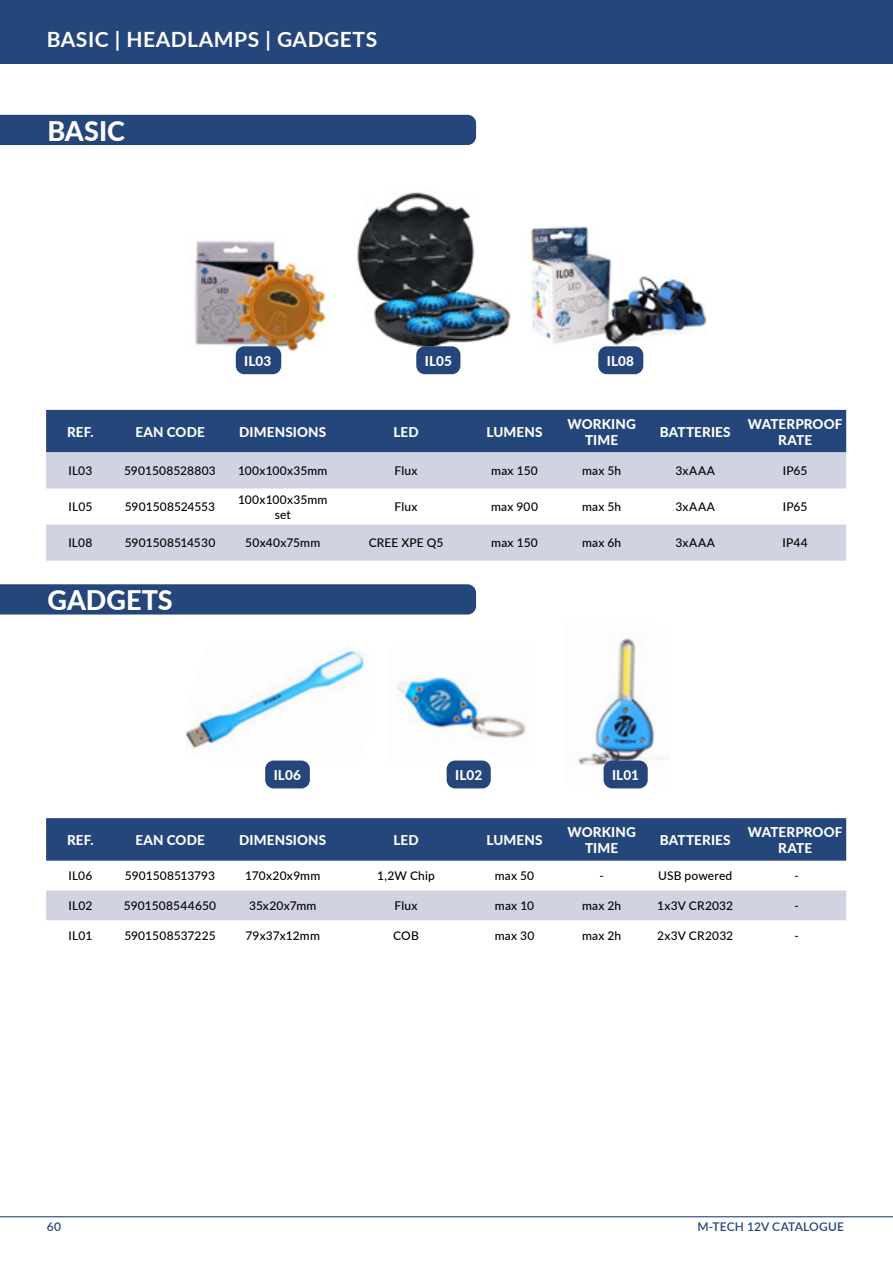
<style>
.page{position:relative;width:893px;height:1263px;background:#fff}
.page>*{position:absolute;margin:0;border:0;box-sizing:border-box;transform-origin:0 0}
.naglowki_serie{font:800 27px "Lato";color:#fff}
.naglowek_l_TOC{font:700 21px "Lato";letter-spacing:.025em;color:#fff}
.tabelka_naglowek{font:800 13.5px/16.2px "Lato";letter-spacing:.01em;color:#fff;text-align:center}
.zdjecia_shading_diod{font:800 13.5px "Lato";letter-spacing:.01em;color:#fff}
.tabelka_tekst{font:500 12px/14.4px "Lato";letter-spacing:.015em;color:#000;text-align:center}
.t1{font:600 12px "Lato";letter-spacing:.01em;color:#25467a}
</style>
<div class="page">
<hr style="left:0;top:1216px;width:893px;height:1px;background:#25467a">
<div style="left:0;top:0;width:893px;height:64px;background:#25467a"></div>
<img style="left:194px;top:241px;width:133px;height:116px">
<div style="left:236px;top:346px;width:45px;height:28px;background:#25467a;border-radius:9px"></div>
<img style="left:357px;top:192px;width:154px;height:163px">
<div style="left:416px;top:346px;width:44px;height:28px;background:#25467a;border-radius:9px"></div>
<div style="left:46px;top:410px;width:800px;height:42px;background:#25467a"></div>
<svg style="left:46px;top:452px;width:800px;height:109px;fill:#d2d3e2"></svg>
<img style="left:530px;top:226px;width:177px;height:130px">
<div style="left:598px;top:346px;width:45px;height:28px;background:#25467a;border-radius:9px"></div>
<img style="left:186px;top:648px;width:179px;height:101px">
<div style="left:265px;top:760px;width:45px;height:28px;background:#25467a;border-radius:9px"></div>
<img style="left:397px;top:677px;width:129px;height:85px">
<div style="left:447px;top:760px;width:44px;height:28px;background:#25467a;border-radius:9px"></div>
<img style="left:578px;top:638px;width:77px;height:149px">
<div style="left:604px;top:760px;width:44px;height:28px;background:#25467a;border-radius:9px"></div>
<div style="left:0;top:115px;width:476px;height:30px;background:#25467a"></div>
<div style="left:0;top:584px;width:476px;height:30px;background:#25467a"></div>
<div style="left:46px;top:818px;width:800px;height:43px;background:#25467a"></div>
<div style="left:46px;top:890px;width:800px;height:30px;background:#d2d3e2"></div>
<p class="naglowek_l_TOC" style="left:47px;top:24px;width:332px">BASIC | HEADLAMPS | GADGETS</p>
<p class="naglowki_serie" style="left:47px;top:111px;width:79px">BASIC</p>
<p class="zdjecia_shading_diod" style="left:244px;top:351px;width:29px">IL03</p>
<p class="zdjecia_shading_diod" style="left:425px;top:351px;width:29px">IL05</p>
<p class="zdjecia_shading_diod" style="left:607px;top:351px;width:29px">IL08</p>
<p class="tabelka_naglowek" style="left:67px;top:423px;width:28px">REF.</p>
<p class="tabelka_naglowek" style="left:135px;top:423px;width:71px">EAN CODE</p>
<p class="tabelka_naglowek" style="left:239px;top:423px;width:89px">DIMENSIONS</p>
<p class="tabelka_naglowek" style="left:393px;top:423px;width:27px">LED</p>
<p class="tabelka_naglowek" style="left:486px;top:423px;width:58px">LUMENS</p>
<p class="tabelka_naglowek" style="left:568px;top:415px;width:70px">WORKING<br>TIME</p>
<p class="tabelka_naglowek" style="left:660px;top:423px;width:72px">BATTERIES</p>
<p class="tabelka_naglowek" style="left:748px;top:415px;width:96px">WATERPROOF<br>RATE</p>
<p class="tabelka_tekst" style="left:68px;top:463px;width:26px">IL03</p>
<p class="tabelka_tekst" style="left:124px;top:463px;width:93px">5901508528803</p>
<p class="tabelka_tekst" style="left:238px;top:463px;width:91px">100x100x35mm</p>
<p class="tabelka_tekst" style="left:395px;top:463px;width:24px">Flux</p>
<p class="tabelka_tekst" style="left:491px;top:463px;width:48px">max 150</p>
<p class="tabelka_tekst" style="left:582px;top:463px;width:41px">max 5h</p>
<p class="tabelka_tekst" style="left:675px;top:463px;width:41px">3xAAA</p>
<p class="tabelka_tekst" style="left:783px;top:463px;width:26px">IP65</p>
<p class="tabelka_tekst" style="left:68px;top:499px;width:25px">IL05</p>
<p class="tabelka_tekst" style="left:125px;top:499px;width:92px">5901508524553</p>
<p class="tabelka_tekst" style="left:238px;top:492px;width:91px">100x100x35mm set</p>
<p class="tabelka_tekst" style="left:395px;top:499px;width:24px">Flux</p>
<p class="tabelka_tekst" style="left:491px;top:499px;width:49px">max 900</p>
<p class="tabelka_tekst" style="left:582px;top:499px;width:41px">max 5h</p>
<p class="tabelka_tekst" style="left:675px;top:499px;width:41px">3xAAA</p>
<p class="tabelka_tekst" style="left:783px;top:499px;width:26px">IP65</p>
<p class="tabelka_tekst" style="left:68px;top:535px;width:26px">IL08</p>
<p class="tabelka_tekst" style="left:125px;top:535px;width:92px">5901508514530</p>
<p class="tabelka_tekst" style="left:245px;top:535px;width:76px">50x40x75mm</p>
<p class="tabelka_tekst" style="left:369px;top:535px;width:76px">CREE XPE Q5</p>
<p class="tabelka_tekst" style="left:491px;top:535px;width:48px">max 150</p>
<p class="tabelka_tekst" style="left:582px;top:535px;width:41px">max 6h</p>
<p class="tabelka_tekst" style="left:675px;top:535px;width:41px">3xAAA</p>
<p class="tabelka_tekst" style="left:783px;top:535px;width:27px">IP44</p>
<p class="naglowki_serie" style="left:47px;top:580px;width:127px">GADGETS</p>
<p class="zdjecia_shading_diod" style="left:274px;top:765px;width:29px">IL06</p>
<p class="zdjecia_shading_diod" style="left:455px;top:765px;width:29px">IL02</p>
<p class="zdjecia_shading_diod" style="left:612px;top:765px;width:28px">IL01</p>
<p class="tabelka_naglowek" style="left:67px;top:831px;width:28px">REF.</p>
<p class="tabelka_naglowek" style="left:135px;top:831px;width:71px">EAN CODE</p>
<p class="tabelka_naglowek" style="left:239px;top:831px;width:89px">DIMENSIONS</p>
<p class="tabelka_naglowek" style="left:393px;top:831px;width:27px">LED</p>
<p class="tabelka_naglowek" style="left:486px;top:831px;width:58px">LUMENS</p>
<p class="tabelka_naglowek" style="left:568px;top:823px;width:70px">WORKING<br>TIME</p>
<p class="tabelka_naglowek" style="left:660px;top:831px;width:72px">BATTERIES</p>
<p class="tabelka_naglowek" style="left:748px;top:823px;width:96px">WATERPROOF<br>RATE</p>
<p class="tabelka_tekst" style="left:68px;top:868px;width:26px">IL06</p>
<p class="tabelka_tekst" style="left:125px;top:868px;width:92px">5901508513793</p>
<p class="tabelka_tekst" style="left:245px;top:868px;width:77px">170x20x9mm</p>
<p class="tabelka_tekst" style="left:377px;top:868px;width:59px">1,2W Chip</p>
<p class="tabelka_tekst" style="left:495px;top:868px;width:41px">max 50</p>
<p class="tabelka_tekst" style="left:599px;top:868px;width:6px">-</p>
<p class="tabelka_tekst" style="left:658px;top:868px;width:76px">USB powered</p>
<p class="tabelka_tekst" style="left:794px;top:868px;width:6px">-</p>
<p class="tabelka_tekst" style="left:68px;top:898px;width:25px">IL02</p>
<p class="tabelka_tekst" style="left:124px;top:898px;width:94px">5901508544650</p>
<p class="tabelka_tekst" style="left:249px;top:898px;width:69px">35x20x7mm</p>
<p class="tabelka_tekst" style="left:395px;top:898px;width:24px">Flux</p>
<p class="tabelka_tekst" style="left:495px;top:898px;width:41px">max 10</p>
<p class="tabelka_tekst" style="left:582px;top:898px;width:41px">max 2h</p>
<p class="tabelka_tekst" style="left:657px;top:898px;width:77px">1x3V CR2032</p>
<p class="tabelka_tekst" style="left:794px;top:898px;width:6px">-</p>
<p class="tabelka_tekst" style="left:69px;top:928px;width:25px">IL01</p>
<p class="tabelka_tekst" style="left:124px;top:928px;width:93px">5901508537225</p>
<p class="tabelka_tekst" style="left:246px;top:928px;width:76px">79x37x12mm</p>
<p class="tabelka_tekst" style="left:393px;top:928px;width:27px">COB</p>
<p class="tabelka_tekst" style="left:495px;top:928px;width:41px">max 30</p>
<p class="tabelka_tekst" style="left:582px;top:928px;width:41px">max 2h</p>
<p class="tabelka_tekst" style="left:657px;top:928px;width:78px">2x3V CR2032</p>
<p class="tabelka_tekst" style="left:794px;top:928px;width:6px">-</p>
<p class="t1" style="left:47px;top:1218px;width:16px">60</p>
<p class="t1" style="left:697px;top:1218px;width:148px">M-TECH 12V CATALOGUE</p>
</div>
